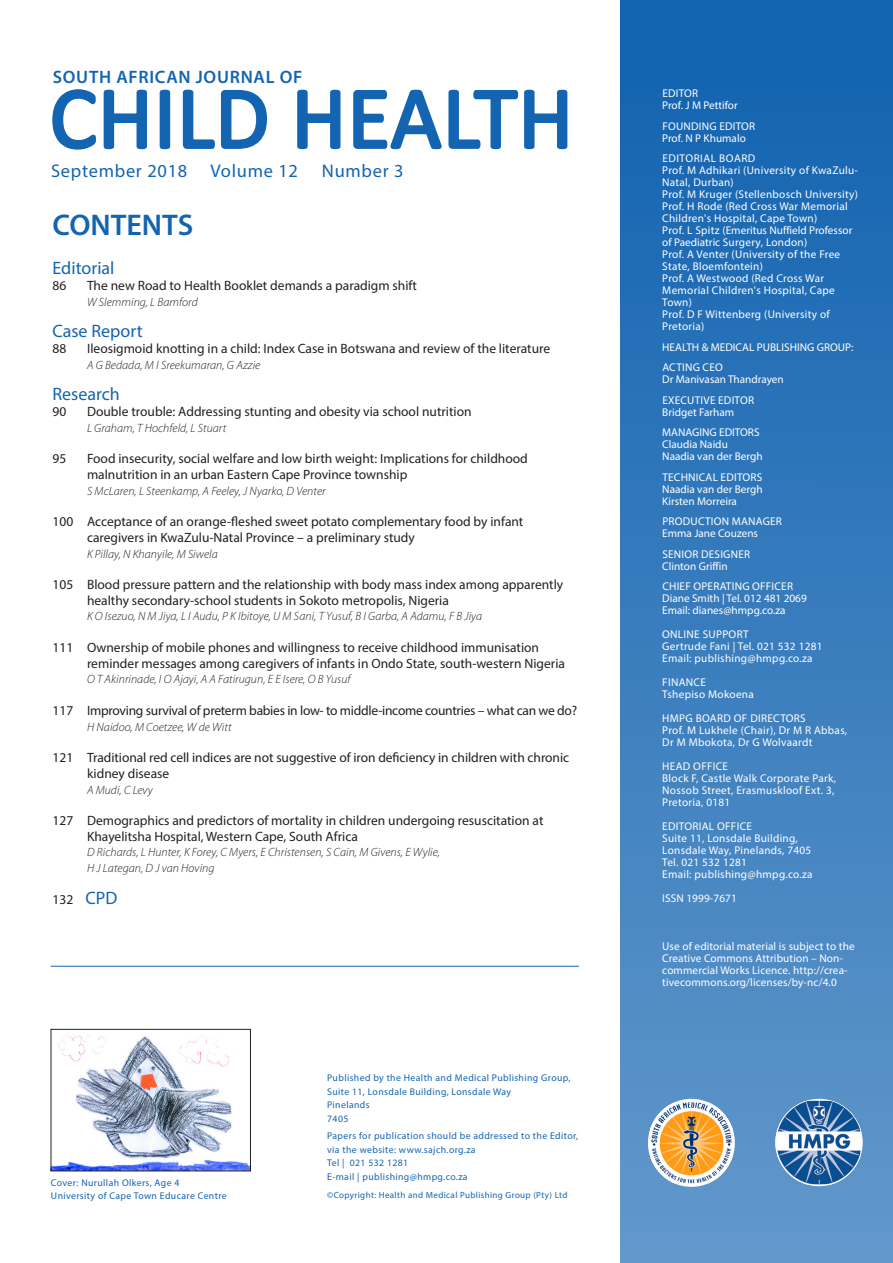
<style>
.page{position:relative;width:893px;height:1263px;background:#fff}
.page>*{position:absolute;margin:0;border:0;box-sizing:border-box;transform-origin:0 0}
.t1{font:88.5px "Calibri";letter-spacing:.01em;color:#1364b1}
.t2{font:600 30px "Myriad Pro";color:#1364b1}
.t3{font:18.45px "Myriad Pro";letter-spacing:.04em;color:#1364b1}
.t4{font:600 18px "Myriad Pro";letter-spacing:.04em;color:#1364b1}
.HEADING{font:18px "Myriad Pro";color:#1364b1}
.Paragraph_Style_1{font:18px "Myriad Pro";color:#1364b1}
.Paragraph_Style_1-2{font:13.5px/15.8px "Myriad Pro";color:#231f20}
.Paragraph_Style_1-3{font:13.5px "Myriad Pro";letter-spacing:-.02em;color:#231f20}
.HEADING-2{font:13.5px "Myriad Pro";color:#231f20}
.AUTHOR{font:italic 300 12px/15.8px "Myriad Pro";letter-spacing:.005em;color:#231f20}
.t5{font:11.25px/12px "Myriad Pro";letter-spacing:.02em;color:#fff}
.t6{font:11.25px "Myriad Pro";color:#fff}
.t7{font:9.75px/13.5px "Myriad Pro";letter-spacing:.04em;color:#1364b1}
.t8{font:9px "Myriad Pro";letter-spacing:.04em;color:#1364b1}
.s1{font-size:18px;color:#1364b1}
</style>
<div class="page">
<div style="left:620px;top:0;width:273px;height:1263px;background:linear-gradient(to bottom,#0f61af,#6398cb)"></div>
<hr style="left:51px;top:966px;width:528px;height:1px;background:#1364b1">
<svg style="left:52px;top:89px;width:95px;height:61px"></svg>
<svg style="left:159px;top:89px;width:12px;height:61px"></svg>
<svg style="left:182px;top:89px;width:85px;height:60px"></svg>
<svg style="left:297px;top:89px;width:44px;height:61px"></svg>
<svg style="left:353px;top:89px;width:215px;height:61px"></svg>
<img style="left:775px;top:1101px;width:86px;height:83px">
<svg style="left:648px;top:1099px;width:87px;height:88px"></svg>
<img style="left:650px;top:1102px;width:83px;height:81px">
<img style="left:53px;top:1035px;width:196px;height:134px">
<div style="left:51px;top:1029px;width:200px;height:142px;border:1px solid #231f20"></div>
<p class="t4" style="left:53px;top:65px;width:251px">SOUTH AFRICAN JOURNAL OF</p>
<p class="t1" style="left:50px;top:62px;width:525px">CHILD HEALTH</p>
<p class="t5" style="left:662px;top:87px;width:37px">EDITOR</p>
<p class="t6" style="left:662px;top:98px;width:77px">Prof. J M Pettifor</p>
<p class="t5" style="left:662px;top:120px;width:94px">FOUNDING EDITOR</p>
<p class="t6" style="left:662px;top:131px;width:85px">Prof. N P Khumalo</p>
<p class="t5" style="left:662px;top:152px;width:197px">EDITORIAL BOARD<br>Prof. M Adhikari (University of KwaZulu-<br>Natal, Durban)<br>Prof. M Kruger (Stellenbosch University)<br>Prof. H Rode (Red Cross War Memorial<br>Children's Hospital, Cape Town)<br>Prof. L Spitz (Emeritus Nuffield Professor of Paediatric Surgery, London)<br>Prof. A Venter (University of the Free<br>State, Bloemfontein)<br>Prof. A Westwood (Red Cross War<br>Memorial Children's Hospital, Cape<br>Town)<br>Prof. D F Wittenberg (University of<br>Pretoria)</p>
<p class="t6" style="left:662px;top:340px;width:193px">HEALTH &amp; MEDICAL PUBLISHING GROUP:</p>
<p class="t5" style="left:662px;top:361px;width:62px">ACTING CEO</p>
<p class="t6" style="left:662px;top:372px;width:123px">Dr Manivasan Thandrayen</p>
<p class="t5" style="left:662px;top:394px;width:93px">EXECUTIVE EDITOR</p>
<p class="t6" style="left:662px;top:405px;width:73px">Bridget Farham</p>
<p class="t6" style="left:662px;top:425px;width:99px">MANAGING EDITORS</p>
<p class="t6" style="left:662px;top:437px;width:67px">Claudia Naidu</p>
<p class="t6" style="left:662px;top:449px;width:102px">Naadia van der Bergh</p>
<p class="t5" style="left:662px;top:471px;width:101px">TECHNICAL EDITORS</p>
<p class="t6" style="left:662px;top:482px;width:102px">Naadia van der Bergh</p>
<p class="t6" style="left:662px;top:494px;width:76px">Kirsten Morreira</p>
<p class="t5" style="left:662px;top:515px;width:121px">PRODUCTION MANAGER<br>Emma Jane Couzens</p>
<p class="t5" style="left:662px;top:548px;width:89px">SENIOR DESIGNER</p>
<p class="t6" style="left:662px;top:559px;width:67px">Clinton Griffin</p>
<p class="t5" style="left:662px;top:580px;width:132px">CHIEF OPERATING OFFICER</p>
<p class="t6" style="left:662px;top:591px;width:146px">Diane Smith | Tel. 012 481 2069</p>
<p class="t6" style="left:662px;top:603px;width:125px">Email: dianes@hmpg.co.za</p>
<p class="t5" style="left:662px;top:628px;width:88px">ONLINE SUPPORT</p>
<p class="t5" style="left:662px;top:640px;width:162px">Gertrude Fani | Tel. 021 532 1281</p>
<p class="t5" style="left:662px;top:652px;width:152px">Email: publishing@hmpg.co.za</p>
<p class="t5" style="left:662px;top:676px;width:45px">FINANCE</p>
<p class="t5" style="left:662px;top:688px;width:93px">Tshepiso Mokoena</p>
<p class="t5" style="left:662px;top:712px;width:145px">HMPG BOARD OF DIRECTORS</p>
<p class="t5" style="left:662px;top:724px;width:187px">Prof. M Lukhele (Chair), Dr M R Abbas,<br>Dr M Mbokota, Dr G Wolvaardt</p>
<p class="t5" style="left:662px;top:760px;width:67px">HEAD OFFICE</p>
<p class="t5" style="left:662px;top:772px;width:175px">Block F, Castle Walk Corporate Park,</p>
<p class="t5" style="left:662px;top:784px;width:174px">Nossob Street, Erasmuskloof Ext. 3,</p>
<p class="t5" style="left:662px;top:796px;width:70px">Pretoria, 0181</p>
<p class="t5" style="left:662px;top:820px;width:91px">EDITORIAL OFFICE</p>
<p class="t5" style="left:662px;top:832px;width:137px">Suite 11, Lonsdale Building,</p>
<p class="t5" style="left:662px;top:844px;width:151px">Lonsdale Way, Pinelands, 7405</p>
<p class="t5" style="left:662px;top:856px;width:152px">Tel. 021 532 1281<br>Email: publishing@hmpg.co.za</p>
<p class="t5" style="left:662px;top:892px;width:76px">ISSN 1999-7671</p>
<p class="t5" style="left:662px;top:940px;width:194px">Use of editorial material is subject to the Creative Commons Attribution – Non&shy;commercial Works Licence. http://crea&shy;tivecommons.org/licenses/by-nc/4.0</p>
<p class="t3" style="left:51px;top:160px;width:138px">September 2018</p>
<p class="t3" style="left:211px;top:160px;width:89px">Volume 12</p>
<p class="t3" style="left:322px;top:160px;width:83px">Number 3</p>
<p class="t2" style="left:53px;top:206px;width:142px">CONTENTS</p>
<p class="HEADING" style="left:53px;top:257px;width:63px">Editorial</p>
<p class="Paragraph_Style_1-2" style="left:53px;top:277px;width:15px">86</p>
<p class="Paragraph_Style_1-2" style="left:87px;top:277px;width:332px">The new Road to Health Booklet demands a paradigm shift</p>
<p class="AUTHOR" style="left:87px;top:294px;width:112px">W Slemming, L Bamford</p>
<p class="HEADING" style="left:53px;top:320px;width:92px">Case Report</p>
<p class="Paragraph_Style_1-2" style="left:53px;top:340px;width:15px">88</p>
<p class="Paragraph_Style_1-2" style="left:87px;top:340px;width:465px">Ileosigmoid knotting in a child: Index Case in Botswana and review of the literature</p>
<p class="AUTHOR" style="left:87px;top:357px;width:175px">A G Bedada, M I Sreekumaran, G Azzie</p>
<p class="Paragraph_Style_1" style="left:53px;top:383px;width:69px">Research</p>
<p class="Paragraph_Style_1-2" style="left:53px;top:403px;width:15px">90</p>
<p class="Paragraph_Style_1-2" style="left:87px;top:403px;width:386px">Double trouble: Addressing stunting and obesity via school nutrition</p>
<p class="AUTHOR" style="left:87px;top:420px;width:141px">L Graham, T Hochfeld, L Stuart</p>
<p class="Paragraph_Style_1-2" style="left:53px;top:450px;width:15px">95</p>
<p class="Paragraph_Style_1-2" style="left:87px;top:450px;width:442px">Food insecurity, social welfare and low birth weight: Implications for childhood malnutrition in an urban Eastern Cape Province township</p>
<p class="AUTHOR" style="left:87px;top:483px;width:240px">S McLaren, L Steenkamp, A Feeley, J Nyarko, D Venter</p>
<p class="Paragraph_Style_1-2" style="left:87px;top:513px;width:438px;text-indent:-34px">100 Acceptance of an orange-fleshed sweet potato complementary food by infant caregivers in KwaZulu-Natal Province – a preliminary study</p>
<p class="AUTHOR" style="left:87px;top:546px;width:132px">K Pillay, N Khanyile, M Siwela</p>
<p class="Paragraph_Style_1-2" style="left:87px;top:576px;width:478px;text-indent:-34px">105 Blood pressure pattern and the relationship with body mass index among apparently healthy secondary-school students in Sokoto metropolis, Nigeria</p>
<p class="AUTHOR" style="left:87px;top:609px;width:397px">K O Isezuo, N M Jiya, L I Audu, P K Ibitoye, U M Sani, T Yusuf, B I Garba, A Adamu, F B Jiya</p>
<p class="Paragraph_Style_1-2" style="left:87px;top:639px;width:479px;text-indent:-34px">111 Ownership of mobile phones and willingness to receive childhood immunisation reminder messages among caregivers of infants in Ondo State, south-western Nigeria</p>
<p class="AUTHOR" style="left:87px;top:672px;width:265px">O T Akinrinade, I O Ajayi, A A Fatirugun, E E Isere, O B Yusuf</p>
<p class="Paragraph_Style_1-3" style="left:53px;top:702px;width:526px">117 Improving survival of preterm babies in low- to middle-income countries – what can we do?</p>
<p class="AUTHOR" style="left:87px;top:719px;width:146px">H Naidoo, M Coetzee, W de Witt</p>
<p class="Paragraph_Style_1-2" style="left:87px;top:749px;width:484px;text-indent:-34px">121 Traditional red cell indices are not suggestive of iron deficiency in children with chronic kidney disease</p>
<p class="AUTHOR" style="left:87px;top:782px;width:67px">A Mudi, C Levy</p>
<p class="Paragraph_Style_1-2" style="left:87px;top:812px;width:458px;text-indent:-34px">127 Demographics and predictors of mortality in children undergoing resuscitation at<br>Khayelitsha Hospital, Western Cape, South Africa</p>
<p class="AUTHOR" style="left:87px;top:845px;width:354px">D Richards, L Hunter, K Forey, C Myers, E Christensen, S Cain, M Givens, E Wylie,<br>H J Lategan, D J van Hoving</p>
<p class="HEADING-2" style="left:53px;top:891px;width:67px">132 <span class="s1">CPD</span></p>
<p class="t7" style="left:51px;top:1175px;width:130px">Cover: Nurullah Olkers, Age 4</p>
<p class="t7" style="left:51px;top:1189px;width:177px">University of Cape Town Educare Centre</p>
<p class="t7" style="left:327px;top:1071px;width:245px">Published by the Health and Medical Publishing Group,<br>Suite 11, Lonsdale Building, Lonsdale Way<br>Pinelands</p>
<p class="t7" style="left:327px;top:1111px;width:23px">7405</p>
<p class="t7" style="left:327px;top:1129px;width:252px">Papers for publication should be addressed to the Editor, via the website: www.sajch.org.za<br>Tel | 021 532 1281</p>
<p class="t7" style="left:327px;top:1170px;width:142px">E-mail | publishing@hmpg.co.za</p>
<p class="t8" style="left:327px;top:1189px;width:242px">©Copyright: Health and Medical Publishing Group (Pty) Ltd</p>
</div>
